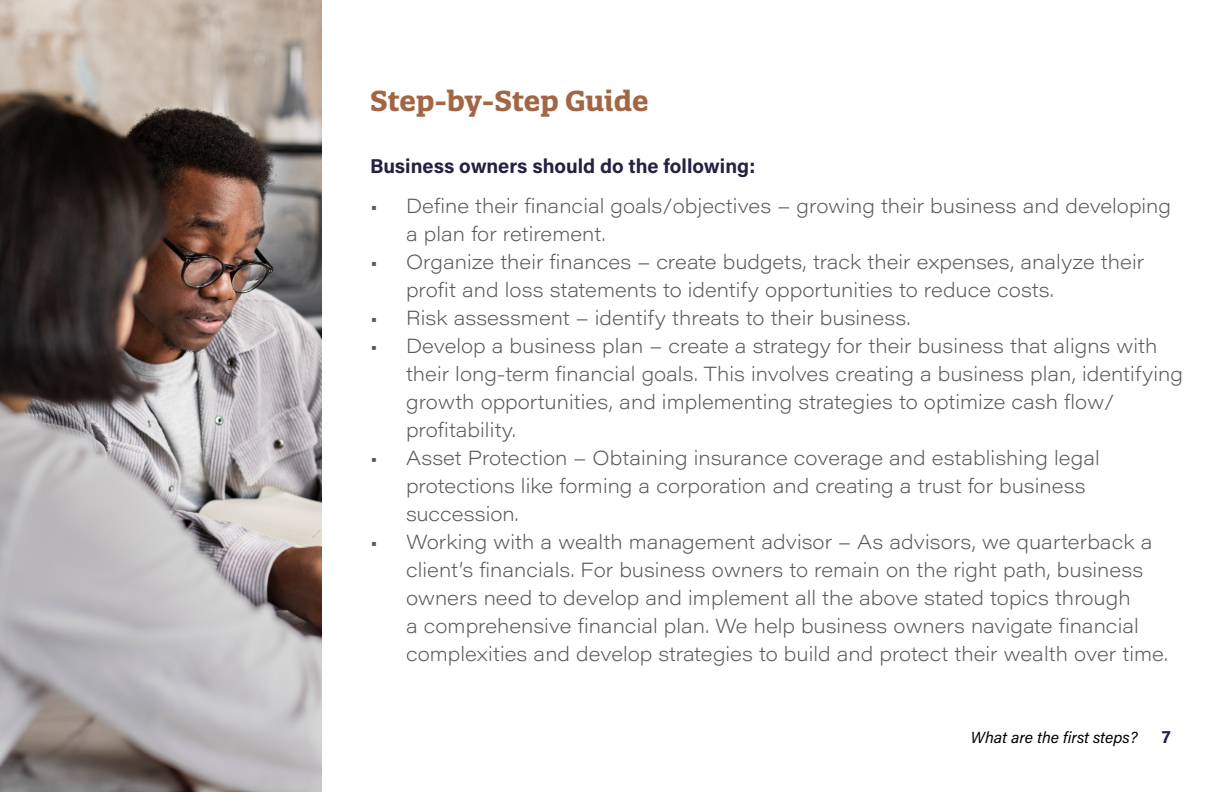
<style>
.page{position:relative;width:1224px;height:792px;background:#fff}
.page>*{position:absolute;margin:0;border:0;box-sizing:border-box;transform-origin:0 0}
.t1{font:700 28px "Quatro Slab";color:#a36644}
.t2{font:200 20px/28px "Acumin Pro Wide";color:#58595b}
.t3{font:700 20px "Acumin Pro";color:#262041}
.t4{font:700 18px "Acumin Pro";color:#262142}
.t5{font:italic 16px "Acumin Pro";color:#000}
</style>
<div class="page">
<img style="left:0;top:0;width:321px;height:792px">
<h1 class="t1" style="left:370px;top:83px;width:280px">Step-by-Step Guide</h1>
<p class="t3" style="left:370px;top:152px;width:387px">Business owners should do the following:</p>
<p class="t2" style="left:406px;top:191px;width:767px;text-indent:-36px">• Define their financial goals/objectives – growing their business and developing a plan for retirement.</p>
<p class="t2" style="left:406px;top:247px;width:740px;text-indent:-36px">• Organize their finances – create budgets, track their expenses, analyze their profit and loss statements to identify opportunities to reduce costs.</p>
<p class="t2" style="left:370px;top:303px;width:542px">• Risk assessment – identify threats to their business.</p>
<p class="t2" style="left:406px;top:331px;width:779px;text-indent:-36px">• Develop a business plan – create a strategy for their business that aligns with their long-term financial goals. This involves creating a business plan, identifying growth opportunities, and implementing strategies to optimize cash flow/ profitability.</p>
<p class="t2" style="left:406px;top:443px;width:695px;text-indent:-36px">• Asset Protection – Obtaining insurance coverage and establishing legal protections like forming a corporation and creating a trust for business succession.</p>
<p class="t2" style="left:406px;top:527px;width:763px;text-indent:-36px">• Working with a wealth management advisor – As advisors, we quarterback a client’s financials. For business owners to remain on the right path, business owners need to develop and implement all the above stated topics through<br>a comprehensive financial plan. We help business owners navigate financial complexities and develop strategies to build and protect their wealth over time.</p>
<p class="t5" style="left:971px;top:726px;width:168px">What are the first steps?</p>
<p class="t4" style="left:1162px;top:724px;width:10px">7</p>
</div>
